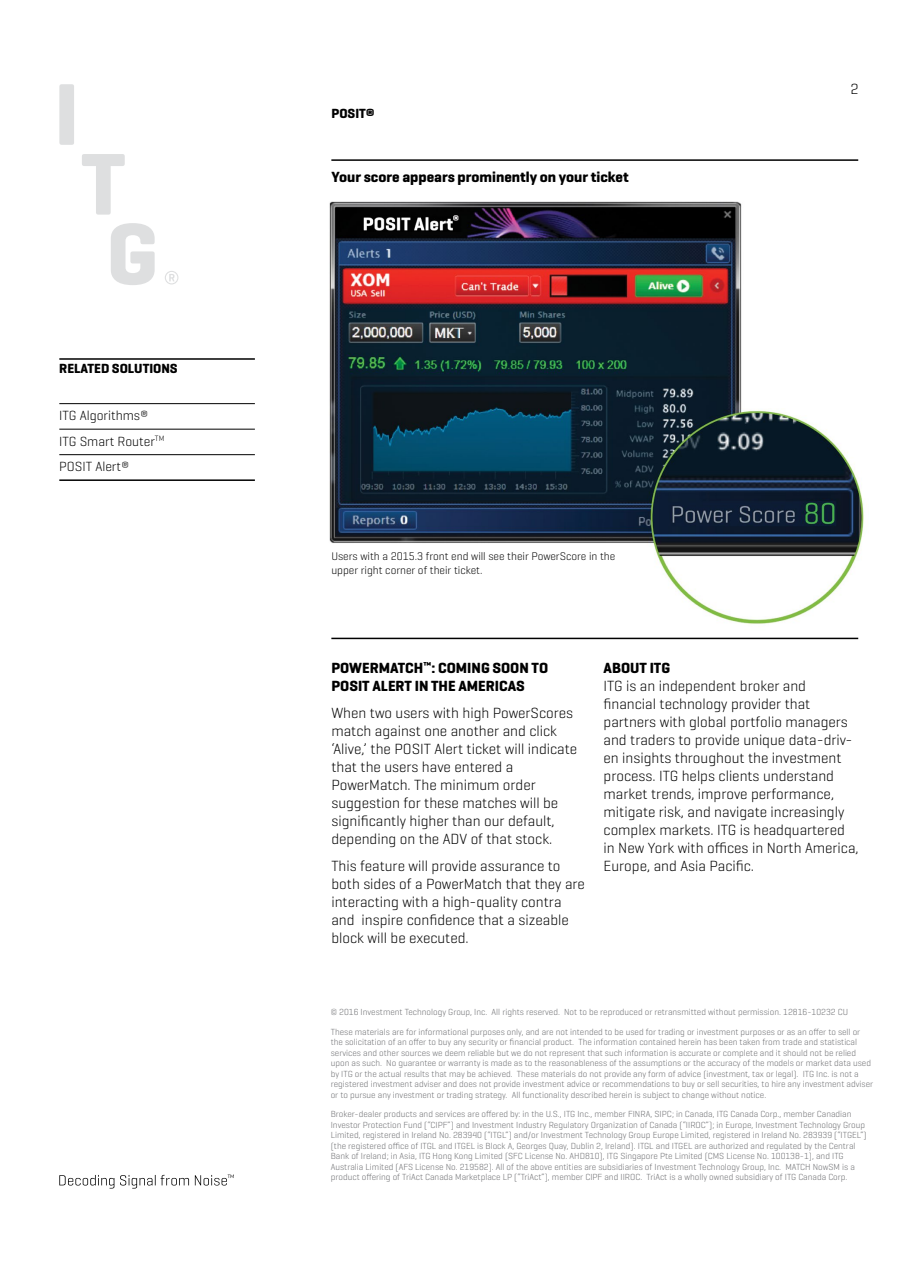
<style>
.page{position:relative;width:918px;height:1263px;background:#fff}
.page>*{position:absolute;margin:0;border:0;box-sizing:border-box;transform-origin:0 0}
.t1{font:300 15px/18px "Geogrotesque";color:#000}
.t2{font:700 15px/18px "Geogrotesque";color:#000}
.t3{font:300 13.5px/25.5px "Geogrotesque";color:#000}
.t4{font:700 13.5px "Geogrotesque";color:#000}
.t5{font:300 11.25px/13.5px "Geogrotesque";color:#000}
.t6{font:300 9px/10.5px "Geogrotesque";color:#6d6e71}
</style>
<div class="page">
<img style="left:329px;top:201px;width:535px;height:424px">
<svg style="left:165px;top:271px;width:13px;height:13px"></svg>
<svg style="left:111px;top:223px;width:44px;height:62px"></svg>
<svg style="left:82px;top:154px;width:43px;height:61px"></svg>
<div style="left:59px;top:84px;width:15px;height:61px;background:#dedfe0;border-radius:3px"></div>
<hr style="left:59px;top:358px;width:196px;height:2px;background:#000">
<hr style="left:59px;top:403px;width:196px;height:1px;background:#000">
<hr style="left:59px;top:429px;width:196px;height:1px;background:#000">
<hr style="left:59px;top:454px;width:196px;height:1px;background:#000">
<hr style="left:59px;top:479px;width:196px;height:2px;background:#000">
<svg style="left:59px;top:1175px;width:55px;height:13px"></svg>
<svg style="left:120px;top:1175px;width:69px;height:13px"></svg>
<svg style="left:195px;top:1174px;width:39px;height:11px"></svg>
<hr style="left:331px;top:159px;width:527px;height:2px;background:#000">
<hr style="left:331px;top:638px;width:527px;height:1px;background:#000">
<h2 class="t4" style="left:59px;top:360px;width:120px">RELATED SOLUTIONS</h2>
<h2 class="t3" style="left:59px;top:402px;width:107px">ITG Algorithms®<br>ITG Smart Router<sup>TM<br></sup>POSIT Alert®</h2>
<h2 class="t4" style="left:331px;top:105px;width:45px">POSIT®</h2>
<h1 class="t2" style="left:331px;top:168px;width:299px">Your score appears prominently on your ticket</h1>
<p class="t5" style="left:331px;top:549px;width:285px">Users with a 2015.3 front end will see their PowerScore in the upper right corner of their ticket.</p>
<h1 class="t1" style="left:851px;top:80px;width:10px">2</h1>
<h1 class="t2" style="left:331px;top:659px;width:218px">POWERMATCH<sup>™</sup>: COMING SOON TO<br>POSIT ALERT IN THE AMERICAS</h1>
<p class="t1" style="left:331px;top:703px;width:247px">When two users with high PowerScores match against one another and click ‘Alive,’ the POSIT Alert ticket will indicate that the users have entered a PowerMatch. The minimum order suggestion for these matches will be significantly higher than our default, depending on the ADV of that stock.</p>
<h1 class="t1" style="left:331px;top:856px;width:255px">This feature will provide assurance to both sides of a PowerMatch that they are interacting with a high-quality contra and inspire confidence that a sizeable block will be executed.</h1>
<h1 class="t2" style="left:604px;top:659px;width:68px">ABOUT ITG</h1>
<p class="t1" style="left:604px;top:676px;width:257px">ITG is an independent broker and financial technology provider that partners with global portfolio managers and traders to provide unique data-driv&shy;en insights throughout the investment process. ITG helps clients understand market trends, improve performance, mitigate risk, and navigate increasingly complex markets. ITG is headquartered in New York with offices in North America, Europe, and Asia Pacific.</p>
<p class="t6" style="left:331px;top:1002px;width:531px;line-height:19.5px">© 2016 Investment Technology Group, Inc. All rights reserved. Not to be reproduced or retransmitted without permission. 12816-10232 CU<br>These materials are for informational purposes only, and are not intended to be used for trading or investment purposes or as an offer to sell or</p>
<p class="t6" style="left:331px;top:1037px;width:544px">the solicitation of an offer to buy any security or financial product. The information contained herein has been taken from trade and statistical services and other sources we deem reliable but we do not represent that such information is accurate or complete and it should not be relied upon as such. No guarantee or warranty is made as to the reasonableness of the assumptions or the accuracy of the models or market data used by ITG or the actual results that may be achieved. These materials do not provide any form of advice (investment, tax or legal). ITG Inc. is not a registered investment adviser and does not provide investment advice or recommendations to buy or sell securities, to hire any investment adviser or to pursue any investment or trading strategy. All functionality described herein is subject to change without notice.</p>
<p class="t6" style="left:331px;top:1109px;width:537px">Broker-dealer products and services are offered by: in the U.S., ITG Inc., member FINRA, SIPC; in Canada, ITG Canada Corp., member Canadian Investor Protection Fund (“CIPF”) and Investment Industry Regulatory Organization of Canada (“IIROC”); in Europe, Investment Technology Group Limited, registered in Ireland No. 283940 (“ITGL”) and/or Investment Technology Group Europe Limited, registered in Ireland No. 283939 (“ITGEL”) (the registered office of ITGL and ITGEL is Block A, Georges Quay, Dublin 2, Ireland). ITGL and ITGEL are authorized and regulated by the Central Bank of Ireland; in Asia, ITG Hong Kong Limited (SFC License No. AHD810), ITG Singapore Pte Limited (CMS License No. 100138-1), and ITG Australia Limited (AFS License No. 219582). All of the above entities are subsidiaries of Investment Technology Group, Inc. MATCH NowSM is a product offering of TriAct Canada Marketplace LP (“TriAct”), member CIPF and IIROC. TriAct is a wholly owned subsidiary of ITG Canada Corp.</p>
</div>
